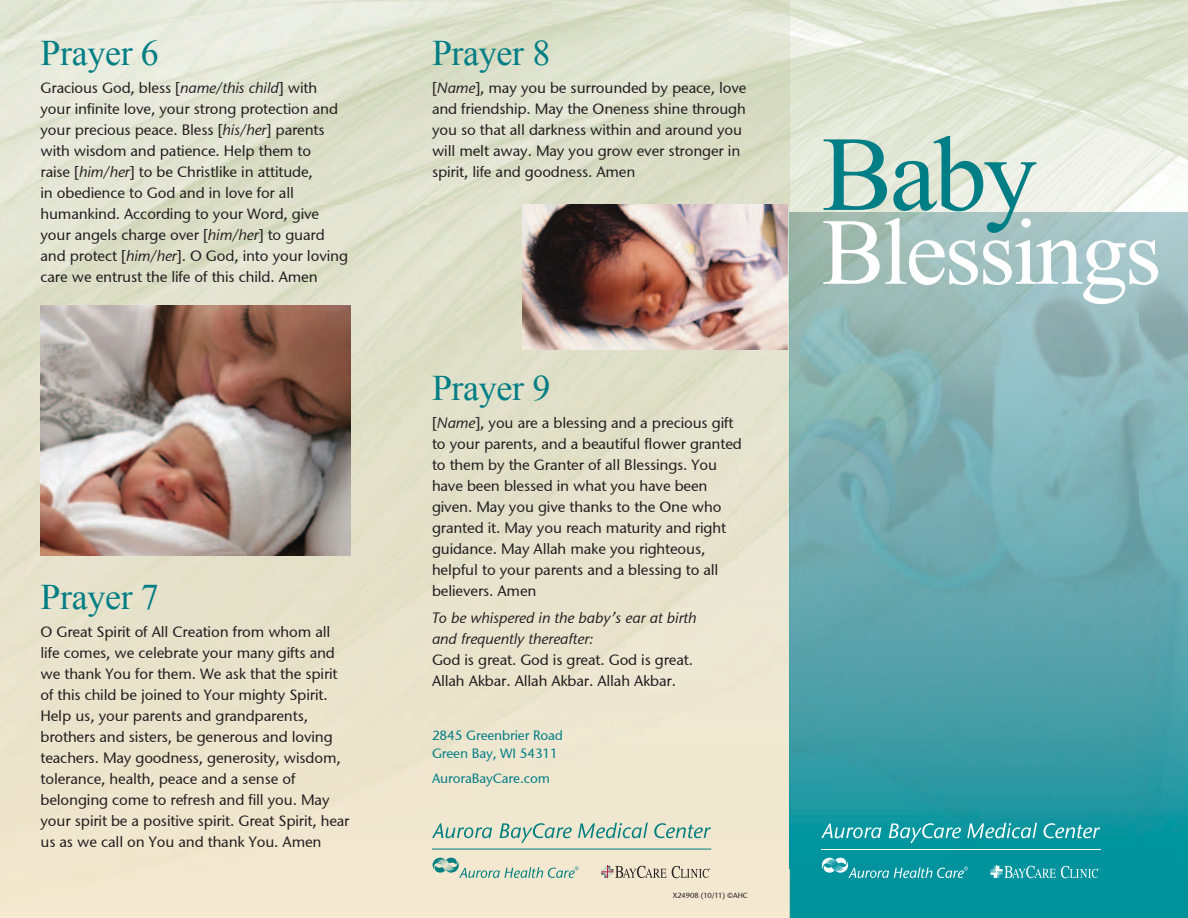
<style>
.page{position:relative;width:1188px;height:918px;background:#fff}
.page>*{position:absolute;margin:0;border:0;box-sizing:border-box;transform-origin:0 0}
.t1{font:106.5px "Times New Roman";color:#007e85}
.t2{font:94.5px "Times New Roman";letter-spacing:-.03em;color:#fff}
.t3{font:36px "Times New Roman";letter-spacing:-.01em;color:#007e85}
.t4{font:15px/21px "Stone Sans ITCTT Medium";letter-spacing:-.01em;color:#231f20}
.t5{font:italic 15px/21px "Stone Sans ITCTT Medium";letter-spacing:-.01em;color:#231f20}
.t6{font:13.5px/18px "Stone Sans ITCTT Medium";letter-spacing:-.01em;color:#007e85}
.t7{font:7.5px "Stone Sans ITCTT Medium";color:#231f20}
.s1{font-style:italic}
</style>
<div class="page">
<img style="left:0;top:0;width:839px;height:918px">
<img style="left:839px;top:0;width:349px;height:213px">
<div style="left:790px;top:878px;width:398px;height:40px;background:#00919a"></div>
<img style="left:790px;top:213px;width:398px;height:665px">
<hr style="left:821px;top:849px;width:280px;height:1px;background:#fff">
<svg style="left:822px;top:858px;width:146px;height:20px;background:#2ba5ad"></svg>
<svg style="left:821px;top:823px;width:60px;height:15px"></svg>
<svg style="left:889px;top:823px;width:72px;height:20px"></svg>
<svg style="left:967px;top:823px;width:70px;height:15px"></svg>
<svg style="left:1044px;top:823px;width:56px;height:15px"></svg>
<svg style="left:990px;top:866px;width:110px;height:13px"></svg>
<img style="left:523px;top:204px;width:264px;height:146px">
<hr style="left:432px;top:849px;width:279px;height:1px;background:#007f81">
<svg style="left:433px;top:857px;width:146px;height:21px;background:#ccd6c2"></svg>
<svg style="left:432px;top:823px;width:60px;height:15px"></svg>
<svg style="left:500px;top:823px;width:72px;height:20px"></svg>
<svg style="left:578px;top:823px;width:70px;height:15px"></svg>
<svg style="left:654px;top:823px;width:57px;height:15px"></svg>
<svg style="left:601px;top:866px;width:109px;height:13px"></svg>
<img style="left:40px;top:305px;width:311px;height:250px">
<h3 class="t3" style="left:40px;top:29px;width:120px">Prayer 6</h3>
<p class="t4" style="left:40px;top:77px;width:309px">Gracious God, bless [<span class="s1">name/this child</span>] with your infinite love, your strong protection and your precious peace. Bless [<span class="s1">his/her</span>] parents with wisdom and patience. Help them to<br>raise [<span class="s1">him/her</span>] to be Christlike in attitude,<br>in obedience to God and in love for all humankind. According to your Word, give your angels charge over [<span class="s1">him/her</span>] to guard and protect [<span class="s1">him/her</span>]. O God, into your loving care we entrust the life of this child. Amen</p>
<h3 class="t3" style="left:40px;top:573px;width:120px">Prayer 7</h3>
<p class="t4" style="left:40px;top:621px;width:311px">O Great Spirit of All Creation from whom all life comes, we celebrate your many gifts and we thank You for them. We ask that the spirit of this child be joined to Your mighty Spirit.<br>Help us, your parents and grandparents, brothers and sisters, be generous and loving teachers. May goodness, generosity, wisdom, tolerance, health, peace and a sense of belonging come to refresh and fill you. May your spirit be a positive spirit. Great Spirit, hear us as we call on You and thank You. Amen</p>
<h3 class="t3" style="left:432px;top:29px;width:120px">Prayer 8</h3>
<p class="t4" style="left:432px;top:77px;width:316px">[<span class="s1">Name</span>], may you be surrounded by peace, love and friendship. May the Oneness shine through you so that all darkness within and around you will melt away. May you grow ever stronger in spirit, life and goodness. Amen</p>
<h3 class="t3" style="left:432px;top:364px;width:120px">Prayer 9</h3>
<p class="t4" style="left:432px;top:412px;width:311px">[<span class="s1">Name</span>], you are a blessing and a precious gift to your parents, and a beautiful flower granted to them by the Granter of all Blessings. You have been blessed in what you have been given. May you give thanks to the One who granted it. May you reach maturity and right guidance. May Allah make you righteous, helpful to your parents and a blessing to all believers. Amen</p>
<p class="t5" style="left:432px;top:608px;width:266px">To be whispered in the baby’s ear at birth and frequently thereafter:</p>
<p class="t4" style="left:432px;top:650px;width:263px">God is great. God is great. God is great.<br>Allah Akbar. Allah Akbar. Allah Akbar.</p>
<p class="t6" style="left:432px;top:727px;width:132px">2845 Greenbrier Road<br>Green Bay, WI 54311</p>
<p class="t6" style="left:432px;top:769px;width:120px">AuroraBayCare.com</p>
<p class="t7" style="left:673px;top:891px;width:77px">X24908 (10/11) ©AHC</p>
<h1 class="t1" style="left:822px;top:103px;width:217px">Baby</h1>
<h2 class="t2" style="left:822px;top:189px;width:341px">Blessings</h2>
</div>
